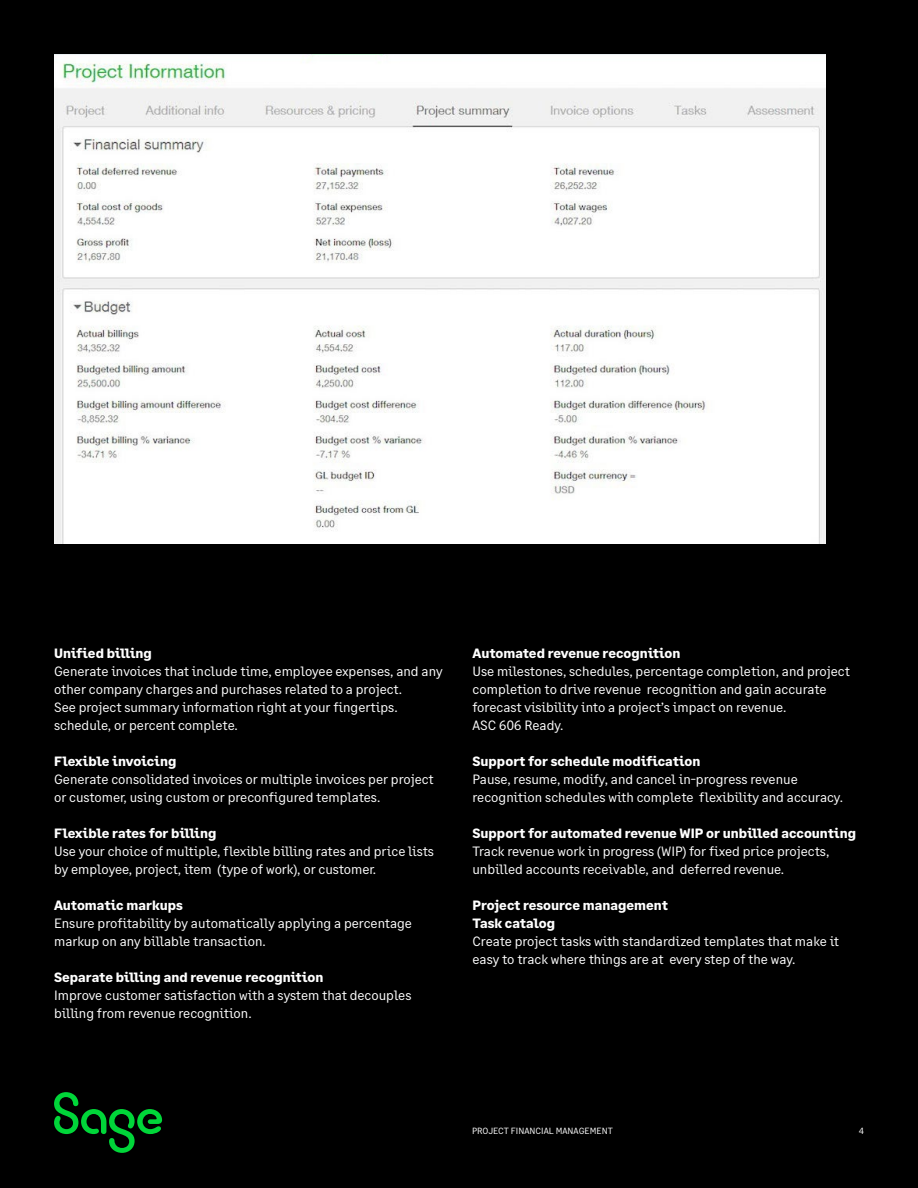
<style>
.page{position:relative;width:918px;height:1188px;background:#000}
.page>*{position:absolute;margin:0;border:0;box-sizing:border-box;transform-origin:0 0}
.t1{font:13.5px/18px "Sage Text";color:#fff}
.t2{font:700 13.5px/18px "Sage Text";color:#fff}
.t3{font:9px "Sage Text";color:#fff}
</style>
<div class="page">
<img style="left:54px;top:54px;width:771px;height:490px">
<svg style="left:54px;top:1092px;width:108px;height:61px"></svg>
<p class="t2" style="left:54px;top:646px;width:99px">Unified billing</p>
<p class="t1" style="left:54px;top:664px;width:390px">Generate invoices that include time, employee expenses, and any other company charges and purchases related to a project.<br>See project summary information right at your fingertips. schedule, or percent complete.</p>
<p class="t2" style="left:54px;top:754px;width:124px">Flexible invoicing</p>
<p class="t1" style="left:54px;top:772px;width:381px">Generate consolidated invoices or multiple invoices per project or customer, using custom or preconfigured templates.</p>
<p class="t2" style="left:54px;top:826px;width:164px">Flexible rates for billing</p>
<p class="t1" style="left:54px;top:844px;width:381px">Use your choice of multiple, flexible billing rates and price lists by employee, project, item (type of work), or customer.</p>
<p class="t2" style="left:54px;top:898px;width:130px">Automatic markups</p>
<p class="t1" style="left:54px;top:916px;width:359px">Ensure profitability by automatically applying a percentage markup on any billable transaction.</p>
<p class="t2" style="left:54px;top:970px;width:271px">Separate billing and revenue recognition</p>
<p class="t1" style="left:54px;top:988px;width:359px">Improve customer satisfaction with a system that decouples billing from revenue recognition.</p>
<p class="t2" style="left:473px;top:646px;width:210px">Automated revenue recognition</p>
<p class="t1" style="left:473px;top:664px;width:379px">Use milestones, schedules, percentage completion, and project completion to drive revenue recognition and gain accurate forecast visibility into a project’s impact on revenue.<br>ASC 606 Ready.</p>
<p class="t2" style="left:473px;top:754px;width:230px">Support for schedule modification</p>
<p class="t1" style="left:473px;top:772px;width:372px">Pause, resume, modify, and cancel in-progress revenue recognition schedules with complete flexibility and accuracy.</p>
<p class="t2" style="left:473px;top:826px;width:385px">Support for automated revenue WIP or unbilled accounting</p>
<p class="t1" style="left:473px;top:844px;width:358px">Track revenue work in progress (WIP) for fixed price projects, unbilled accounts receivable, and deferred revenue.</p>
<p class="t2" style="left:473px;top:898px;width:197px">Project resource management<br>Task catalog</p>
<p class="t1" style="left:473px;top:934px;width:368px">Create project tasks with standardized templates that make it easy to track where things are at every step of the way.</p>
<p class="t3" style="left:472px;top:1128px;width:142px">PROJECT FINANCIAL MANAGEMENT</p>
<p class="t3" style="left:859px;top:1127px;width:7px">4</p>
</div>
